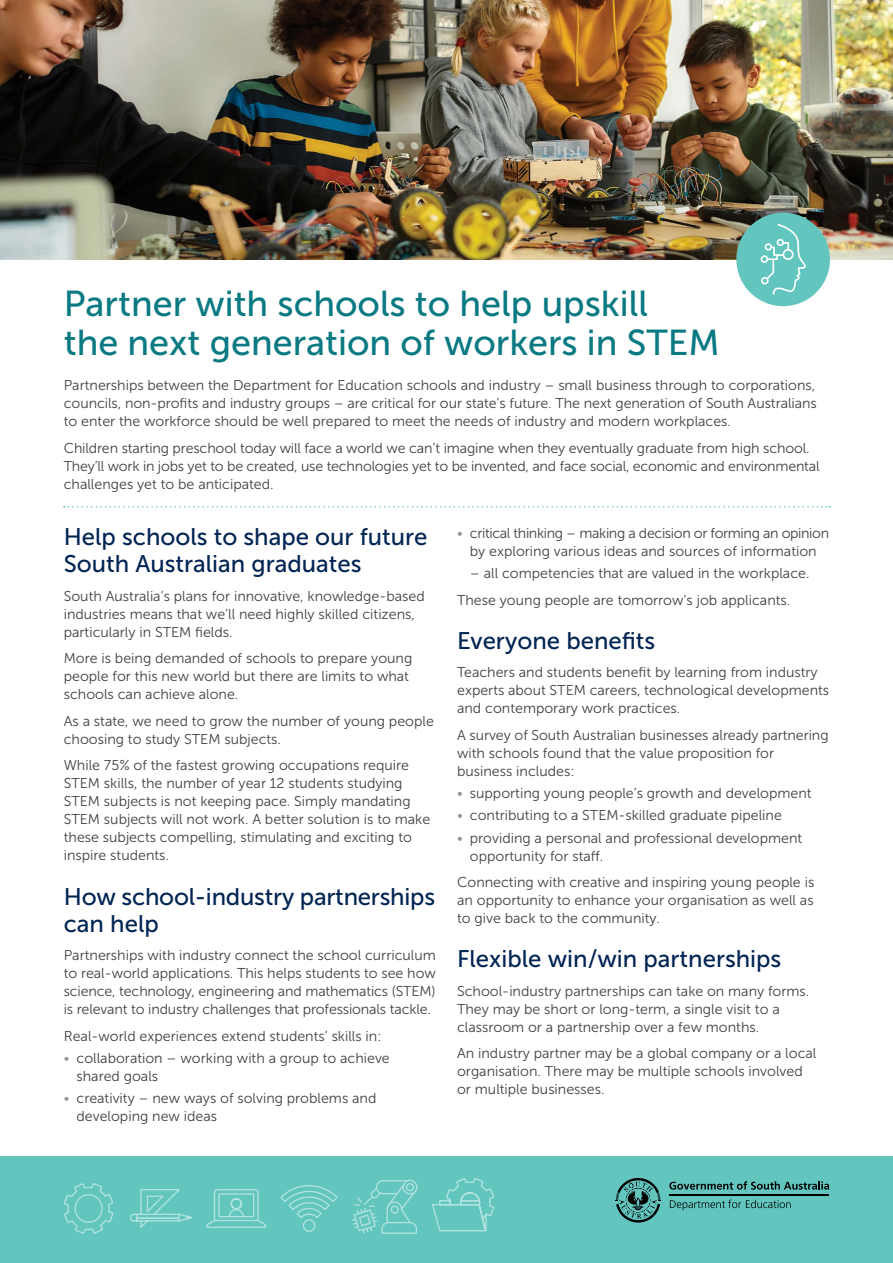
<style>
.page{position:relative;width:893px;height:1263px;background:#fff}
.page>*{position:absolute;margin:0;border:0;box-sizing:border-box;transform-origin:0 0}
.t1{font:36px/39px "Museo Sans 500";color:#097982}
.t2{font:24px/27px "Museo Sans 500";color:#002453}
.t3{font:14.25px/18px "Museo Sans 300";color:#414042}
.t4{font:14.25px/18px "Museo Sans 300";letter-spacing:-.025em;color:#414042;text-align:center}
.s1{color:#939598}
</style>
<div class="page">
<div style="left:0;top:1157px;width:893px;height:106px;background:#62c6bf"></div>
<img style="left:0;top:0;width:893px;height:259px">
<svg style="left:670px;top:1199px;width:121px;height:11px"></svg>
<hr style="left:669px;top:1194px;width:160px;height:2px;background:#000">
<svg style="left:669px;top:1181px;width:160px;height:8px"></svg>
<svg style="left:616px;top:1178px;width:44px;height:44px"></svg>
<svg style="left:64px;top:1183px;width:50px;height:51px"></svg>
<svg style="left:130px;top:1189px;width:62px;height:39px"></svg>
<div style="left:376px;top:1180px;width:38px;height:14px;border:1px solid #fff;border-radius:6px"></div>
<div style="left:403px;top:1180px;width:14px;height:14px;background:#ade0dd;border-radius:50%"></div>
<div style="left:403px;top:1180px;width:15px;height:15px;border:1px solid #fff;border-radius:50%"></div>
<svg style="left:352px;top:1181px;width:66px;height:53px"></svg>
<svg style="left:206px;top:1189px;width:60px;height:39px"></svg>
<svg style="left:280px;top:1185px;width:58px;height:47px"></svg>
<svg style="left:432px;top:1178px;width:62px;height:54px"></svg>
<div style="left:736px;top:213px;width:94px;height:93px;background:#62c6bf;border-radius:50%"></div>
<svg style="left:761px;top:224px;width:45px;height:71px"></svg>
<svg style="left:64px;top:506px;width:766px;height:1px"></svg>
<h1 class="t1" style="left:64px;top:284px;width:657px">Partner with schools to help upskill<br>the next generation of workers in STEM</h1>
<p class="t3" style="left:64px;top:376px;width:754px;text-align:justify">Partnerships between the Department for Education schools and industry – small business through to corporations, councils, non-profits and industry groups – are critical for our state’s future. The next generation of South Australians to enter the workforce should be well prepared to meet the needs of industry and modern workplaces.</p>
<p class="t3" style="left:64px;top:439px;width:757px">Children starting preschool today will face a world we can’t imagine when they eventually graduate from high school.<br>They’ll work in jobs yet to be created, use technologies yet to be invented, and face social, economic and environmental challenges yet to be anticipated.</p>
<h2 class="t2" style="left:64px;top:524px;width:365px">Help schools to shape our future<br>South Australian graduates</h2>
<p class="t3" style="left:64px;top:587px;width:363px">South Australia’s plans for innovative, knowledge-based industries means that we’ll need highly skilled citizens, particularly in STEM fields.</p>
<p class="t3" style="left:64px;top:650px;width:350px">More is being demanded of schools to prepare young people for this new world but there are limits to what schools can achieve alone.</p>
<p class="t3" style="left:64px;top:712px;width:372px">As a state, we need to grow the number of young people choosing to study STEM subjects.</p>
<p class="t3" style="left:64px;top:757px;width:368px">While 75% of the fastest growing occupations require STEM skills, the number of year 12 students studying STEM subjects is not keeping pace. Simply mandating STEM subjects will not work. A better solution is to make these subjects compelling, stimulating and exciting to inspire students.</p>
<h2 class="t2" style="left:64px;top:883px;width:373px">How school-industry partnerships can help</h2>
<p class="t3" style="left:64px;top:946px;width:374px;text-align:justify">Partnerships with industry connect the school curriculum to real-world applications. This helps students to see how science, technology, engineering and mathematics (STEM) is relevant to industry challenges that professionals tackle.</p>
<p class="t3" style="left:64px;top:1027px;width:319px">Real-world experiences extend students’ skills in:</p>
<p class="t3" style="left:77px;top:1049px;width:315px;text-indent:-13px"><span class="s1">•</span> collaboration – working with a group to achieve shared goals</p>
<p class="t3" style="left:77px;top:1089px;width:301px;text-indent:-13px"><span class="s1">•</span> creativity – new ways of solving problems and developing new ideas</p>
<p class="t4" style="left:457px;top:524px;width:374px"><span class="s1">•</span> critical thinking – making a decision or forming an opinion by exploring various ideas and sources of information</p>
<p class="t3" style="left:457px;top:560px;width:354px;line-height:26.5px;text-indent:13px">– all competencies that are valued in the workplace.<br>These young people are tomorrow’s job applicants.</p>
<h2 class="t2" style="left:457px;top:627px;width:200px">Everyone benefits</h2>
<p class="t3" style="left:457px;top:664px;width:374px">Teachers and students benefit by learning from industry experts about STEM careers, technological developments and contemporary work practices.</p>
<p class="t3" style="left:457px;top:726px;width:373px">A survey of South Australian businesses already partnering with schools found that the value proposition for business includes:</p>
<p class="t3" style="left:457px;top:784px;width:356px"><span class="s1">•</span> supporting young people’s growth and development</p>
<p class="t3" style="left:457px;top:807px;width:326px"><span class="s1">•</span> contributing to a STEM-skilled graduate pipeline</p>
<p class="t3" style="left:470px;top:829px;width:334px;text-indent:-13px"><span class="s1">•</span> providing a personal and professional development opportunity for staff.</p>
<p class="t3" style="left:457px;top:873px;width:359px;text-align:justify">Connecting with creative and inspiring young people is an opportunity to enhance your organisation as well as to give back to the community.</p>
<h2 class="t2" style="left:457px;top:945px;width:326px">Flexible win/win partnerships</h2>
<p class="t3" style="left:457px;top:982px;width:354px">School-industry partnerships can take on many forms.<br>They may be short or long-term, a single visit to a classroom or a partnership over a few months.</p>
<p class="t3" style="left:457px;top:1044px;width:361px">An industry partner may be a global company or a local organisation. There may be multiple schools involved or multiple businesses.</p>
</div>
